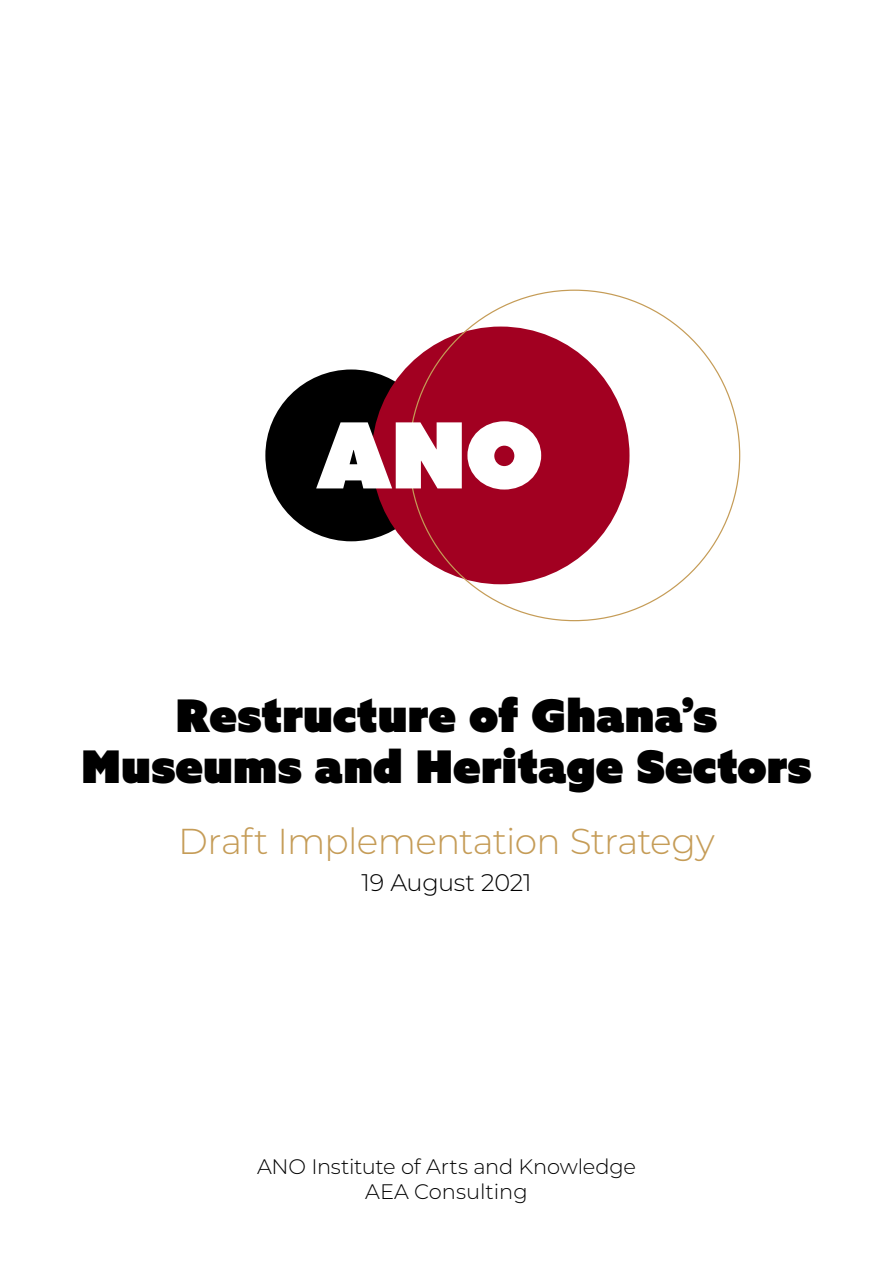
<style>
.page{position:relative;width:893px;height:1263px;background:#fff}
.page>*{position:absolute;margin:0;border:0;box-sizing:border-box;transform-origin:0 0}
.t1{font:45px/51px "Azo Super";letter-spacing:.005em;color:#000;text-align:center}
.t2{font:300 36px "Montserrat";letter-spacing:-.02em;color:#c59c57}
.t3{font:300 24px "Montserrat";letter-spacing:-.015em;color:#000}
.t4{font:300 21px/25.2px "Montserrat";letter-spacing:-.01em;color:#000;text-align:center}
</style>
<div class="page">
<div style="left:265px;top:369px;width:172px;height:172px;background:#000;border-radius:50%"></div>
<div style="left:372px;top:327px;width:257px;height:257px;background:#a20021;border-radius:50%"></div>
<svg style="left:316px;top:421px;width:225px;height:68px"></svg>
<p class="t1" style="left:81px;top:691px;width:732px">Restructure of Ghana’s<br>Museums and Heritage Sectors</p>
<p class="t2" style="left:178px;top:817px;width:538px">Draft Implementation Strategy</p>
<p class="t3" style="left:361px;top:866px;width:171px">19 August 2021</p>
<p class="t4" style="left:257px;top:1153px;width:380px">ANO Institute of Arts and Knowledge<br>AEA Consulting</p>
</div>
